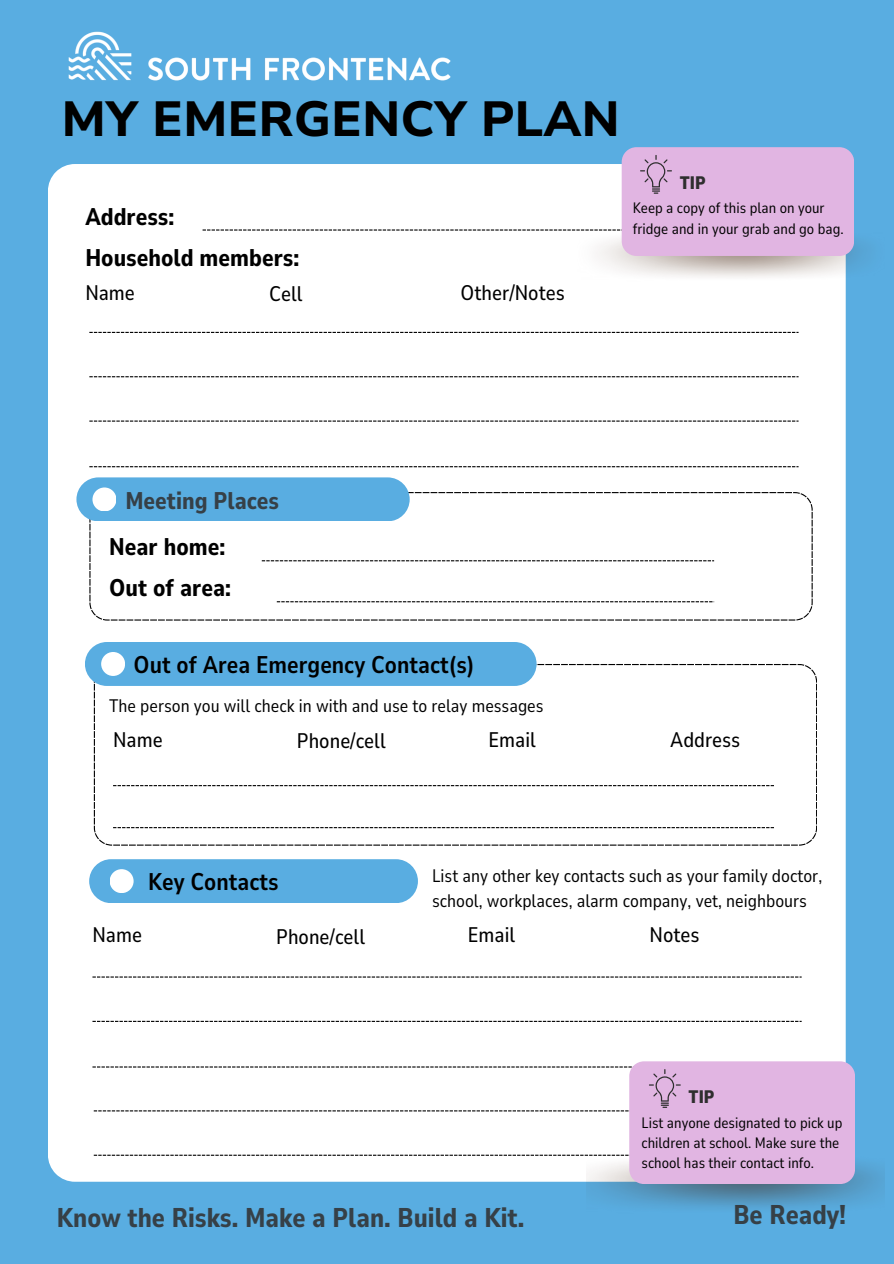
<style>
.page{position:relative;width:894px;height:1264px;background:#fff}
.page>*{position:absolute;margin:0;border:0;box-sizing:border-box;transform-origin:0 0}
.t1{font:800 49.2px "Nunito Sans 10 pt";color:#000}
.t2{font:800 27px "Nunito Sans 10 pt Condensed";color:#364047}
.t3{font:800 24px "Nunito Sans 10 pt Condensed";color:#000}
.t4{font:700 24px "Nunito Sans 10 pt Condensed";color:#000}
.t5{font:800 24px "Nunito Sans 10 pt Condensed";color:#364047}
.t6{font:500 21px "Nunito Sans 10 pt Condensed";color:#000}
.t7{font:18px/24.8px "Nunito Sans 10 pt Condensed";color:#000}
.t8{font:900 18px "Nunito Sans 10 pt Condensed";color:#2e2e2e}
.t9{font:15px/20.2px "Nunito Sans 10 pt Condensed";color:#000}
</style>
<div class="page">
<div style="left:0;top:0;width:893px;height:1263px;background:#59ade1"></div>
<div style="left:48px;top:164px;width:797px;height:1017px;background:#fff"></div>
<div style="left:92px;top:230px;width:24px;height:24px;background:#fff;border-radius:50%"></div>
<div style="left:89px;top:492px;width:723px;height:128px;background:#fff"></div>
<div style="left:76px;top:477px;width:333px;height:44px;background:#59ade1;border-radius:22px"></div>
<div style="left:92px;top:487px;width:24px;height:24px;background:#fff;border-radius:50%"></div>
<div style="left:94px;top:664px;width:722px;height:181px;background:#fff"></div>
<div style="left:85px;top:642px;width:451px;height:44px;background:#59ade1;border-radius:22px"></div>
<div style="left:101px;top:652px;width:24px;height:24px;background:#fff;border-radius:50%"></div>
<div style="left:89px;top:859px;width:329px;height:44px;background:#59ade1;border-radius:22px"></div>
<div style="left:110px;top:869px;width:24px;height:24px;background:#fff;border-radius:50%"></div>
<hr style="left:240px;top:327px;width:357px;height:1px;background:#fff">
<svg style="left:89px;top:332px;width:709px;height:1px"></svg>
<svg style="left:89px;top:376px;width:709px;height:1px"></svg>
<svg style="left:89px;top:420px;width:709px;height:1px"></svg>
<svg style="left:89px;top:466px;width:709px;height:1px"></svg>
<svg style="left:202px;top:229px;width:419px;height:1px"></svg>
<svg style="left:262px;top:560px;width:452px;height:1px"></svg>
<svg style="left:277px;top:601px;width:437px;height:1px"></svg>
<svg style="left:113px;top:785px;width:660px;height:1px"></svg>
<svg style="left:113px;top:827px;width:660px;height:1px"></svg>
<img style="left:68px;top:31px;width:383px;height:50px">
<svg style="left:92px;top:976px;width:709px;height:1px"></svg>
<svg style="left:92px;top:1020px;width:709px;height:1px"></svg>
<svg style="left:94px;top:1154px;width:535px;height:1px"></svg>
<img style="left:586px;top:1155px;width:298px;height:53px">
<div style="left:629px;top:1061px;width:225px;height:122px;background:#e1b5e2;border-radius:15px"></div>
<svg style="left:92px;top:1066px;width:589px;height:45px;background:#f4f0f4"></svg>
<img style="left:577px;top:231px;width:290px;height:51px">
<div style="left:621px;top:147px;width:232px;height:109px;background:#e1b5e2;border-radius:15px"></div>
<svg style="left:640px;top:155px;width:31px;height:39px"></svg>
<p class="t1" style="left:62px;top:86px;width:559px">MY EMERGENCY PLAN</p>
<p class="t3" style="left:85px;top:201px;width:90px">Address:</p>
<h4 class="t3" style="left:85px;top:241px;width:215px">Household members:</h4>
<h4 class="t6" style="left:85px;top:279px;width:51px">Name</h4>
<p class="t6" style="left:269px;top:280px;width:35px">Cell</p>
<h3 class="t6" style="left:460px;top:279px;width:106px">Other/Notes</h3>
<h4 class="t8" style="left:679px;top:171px;width:27px">TIP</h4>
<h4 class="t9" style="left:632px;top:198px;width:212px">Keep a copy of this plan on your fridge and in your grab and go bag.</h4>
<h3 class="t5" style="left:125px;top:484px;width:155px">Meeting Places</h3>
<h1 class="t3" style="left:109px;top:530px;width:118px">Near home:</h1>
<p class="t3" style="left:109px;top:571px;width:123px">Out of area:</p>
<h3 class="t4" style="left:134px;top:649px;width:342px">Out of Area Emergency Contact(s)</h3>
<h4 class="t7" style="left:109px;top:694px;width:436px">The person you will check in with and use to relay messages</h4>
<h3 class="t6" style="left:113px;top:725px;width:51px">Name</h3>
<h3 class="t6" style="left:297px;top:726px;width:90px">Phone/cell</h3>
<h3 class="t6" style="left:488px;top:725px;width:49px">Email</h3>
<p class="t6" style="left:670px;top:725px;width:72px">Address</p>
<h4 class="t4" style="left:148px;top:866px;width:132px">Key Contacts</h4>
<h4 class="t7" style="left:432px;top:863px;width:391px">List any other key contacts such as your family doctor, school, workplaces, alarm company, vet, neighbours</h4>
<h4 class="t6" style="left:92px;top:921px;width:51px">Name</h4>
<h4 class="t6" style="left:276px;top:922px;width:90px">Phone/cell</h4>
<p class="t6" style="left:467px;top:921px;width:49px">Email</p>
<h5 class="t6" style="left:649px;top:921px;width:52px">Notes</h5>
<h3 class="t8" style="left:688px;top:1084px;width:27px">TIP</h3>
<p class="t9" style="left:641px;top:1112px;width:202px">List anyone designated to pick up children at school. Make sure the school has their contact info.</p>
<h4 class="t2" style="left:57px;top:1200px;width:469px">Know the Risks. Make a Plan. Build a Kit.</h4>
<h4 class="t2" style="left:733px;top:1196px;width:114px">Be Ready!</h4>
</div>
